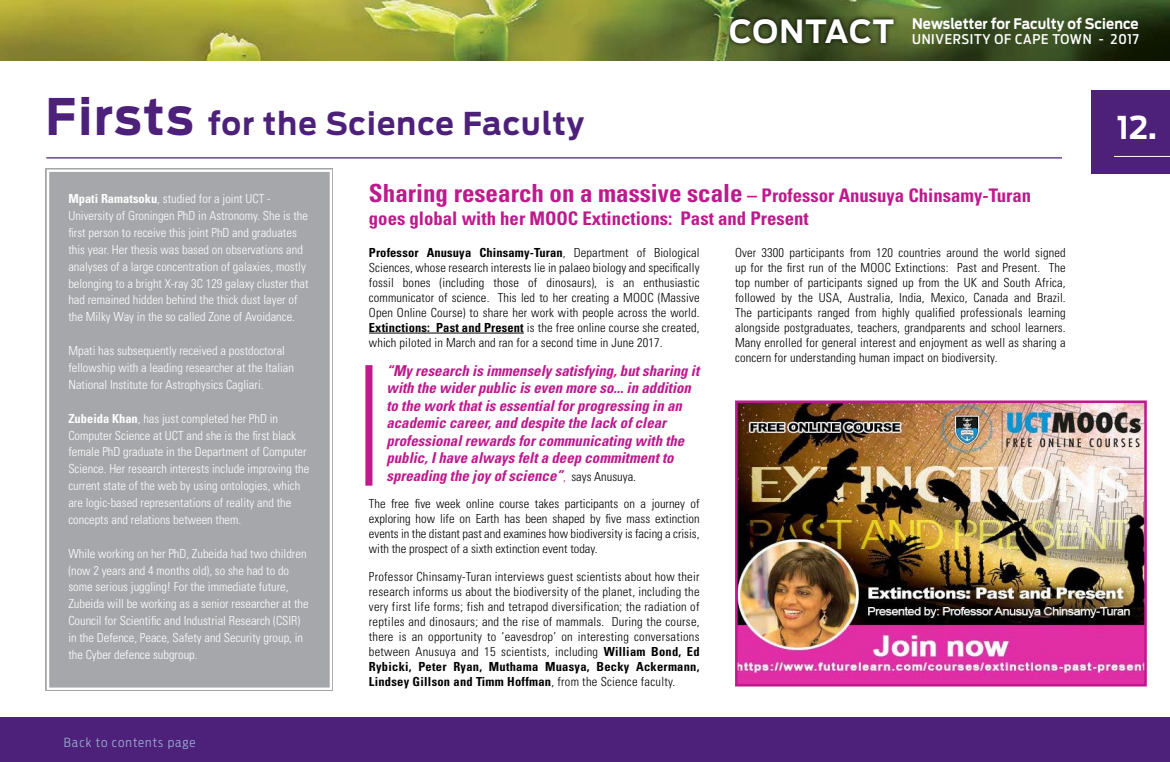
<style>
.page{position:relative;width:1170px;height:762px;background:#fff}
.page>*{position:absolute;margin:0;border:0;box-sizing:border-box;transform-origin:0 0}
.t1{font:700 31.25px "Antenna";letter-spacing:.035em;color:#4d207a;scale:.95 1}
.t2{font:700 31.25px "Antenna";color:#fff;scale:.95 1}
.t3{font:700 condensed 25px "Univers";color:#bd1a8d}
.t4{font:700 condensed 18.75px "Univers";color:#bd1a8d}
.t5{font:italic 700 condensed 15px/17.5px "Univers";color:#bd1a8d}
.t6{font:700 14.5px "Antenna";color:#fff;scale:.9 1}
.t7{font:500 13.38px "Antenna Cond";letter-spacing:.05em;color:#fff;scale:1.04 1}
.t8{font:300 condensed 12.5px/15px "Univers";letter-spacing:.01em;color:#000;text-align:justify}
.t9{font:300 condensed 12.5px/16.9px "Univers";color:#fff}
.t10{font:300 12.5px "Antenna Cond";letter-spacing:.08em;color:#96a7ce}
.s1{font-size:50px}
.s2{font-size:31.75px}
.s3{font-weight:700}
.s4{font-size:20px}
.s5{font-size:18.75px}
.s6{font-weight:300;font-style:normal;font-size:12.5px}
.s7{font-weight:300;font-style:normal;font-size:12.5px;color:#000}
</style>
<div class="page">
<div style="left:1090px;top:90px;width:79px;height:84px;background:#4d207a"></div>
<hr style="left:1113px;top:156px;width:56px;height:1px;background:#fff">
<div style="left:0;top:717px;width:1169px;height:45px;background:#4d207a"></div>
<div style="left:45px;top:168px;width:288px;height:523px;background:#a5a7aa"></div>
<div style="left:47px;top:170px;width:285px;height:520px;border:2px solid #fff"></div>
<img style="left:0;top:0;width:1169px;height:60px">
<hr style="left:46px;top:157px;width:1015px;height:1px;background:#4d207a">
<hr style="left:369px;top:333px;width:155px;height:1px;background:#000">
<svg style="left:725px;top:14px;width:173px;height:34px;background:#34401c"></svg>
<img style="left:739px;top:404px;width:403px;height:278px">
<div style="left:735px;top:400px;width:411px;height:286px;border:3px solid #bd1a8d"></div>
<div style="left:365px;top:365px;width:7px;height:121px;background:#bd1a8d"></div>
<h1 class="t1" style="left:46px;top:105px;width:568px"><span class="s1">Firsts</span> for the Science Faculty</h1>
<p class="t6" style="left:729px;top:15px;width:456px"><span class="s2">CONTACT</span> Newsletter for Faculty of Science</p>
<p class="t7" style="left:912px;top:32px;width:219px">UNIVERSITY OF CAPE TOWN - 2017</p>
<h1 class="t2" style="left:1116px;top:109px;width:44px">12.</h1>
<p class="t9" style="left:68px;top:190px;width:242px"><span class="s3">Mpati Ramatsoku</span>, studied for a joint UCT - University of Groningen PhD in Astronomy. She is the first person to receive this joint PhD and graduates this year. Her thesis was based on observations and analyses of a large concentration of galaxies, mostly belonging to a bright X-ray 3C 129 galaxy cluster that had remained hidden behind the thick dust layer of the Milky Way in the so called Zone of Avoidance.</p>
<p class="t9" style="left:68px;top:342px;width:227px">Mpati has subsequently received a postdoctoral fellowship with a leading researcher at the Italian<br>National Institute for Astrophysics Cagliari.</p>
<p class="t9" style="left:68px;top:410px;width:242px"><span class="s3">Zubeida Khan</span>, has just completed her PhD in Computer Science at UCT and she is the first black female PhD graduate in the Department of Computer Science. Her research interests include improving the current state of the web by using ontologies, which are logic-based representations of reality and the concepts and relations between them.</p>
<p class="t9" style="left:68px;top:545px;width:242px">While working on her PhD, Zubeida had two children (now 2 years and 4 months old), so she had to do some serious juggling! For the immediate future, Zubeida will be working as a senior researcher at the Council for Scientific and Industrial Research (CSIR) in the Defence, Peace, Safety and Security group, in the Cyber defence subgroup.</p>
<p class="t10" style="left:64px;top:735px;width:133px">Back to contents page</p>
<h2 class="t3" style="left:369px;top:178px;width:663px">Sharing research on a massive scale <span class="s4">–</span> <span class="s5">Professor Anusuya Chinsamy-Turan</span></h2>
<h3 class="t4" style="left:369px;top:207px;width:441px">goes global with her MOOC Extinctions: Past and Present</h3>
<p class="t8" style="left:369px;top:245px;width:332px"><span class="s3">Professor Anusuya Chinsamy-Turan</span>, Department of Biological Sciences, whose research interests lie in palaeo biology and specifically fossil bones (including those of dinosaurs), is an enthusiastic communicator of science. This led to her creating a MOOC (Massive Open Online Course) to share her work with people across the world.<br><span class="s3">Extinctions: Past and Present</span> is the free online course she created, which piloted in March and ran for a second time in June 2017.</p>
<p class="t5" style="left:386px;top:361px;width:314px">“My research is immensely satisfying, but sharing it with the wider public is even more so... in addition to the work that is essential for progressing in an academic career, and despite the lack of clear professional rewards for communicating with the public, I have always felt a deep commitment to spreading the joy of science”<span class="s6">,</span> <span class="s7">says Anusuya.</span></p>
<p class="t8" style="left:369px;top:496px;width:332px">The free five week online course takes participants on a journey of exploring how life on Earth has been shaped by five mass extinction events in the distant past and examines how biodiversity is facing a crisis, with the prospect of a sixth extinction event today.</p>
<p class="t8" style="left:369px;top:569px;width:332px">Professor Chinsamy-Turan interviews guest scientists about how their research informs us about the biodiversity of the planet, including the very first life forms; fish and tetrapod diversification; the radiation of reptiles and dinosaurs; and the rise of mammals. During the course, there is an opportunity to ‘eavesdrop’ on interesting conversations between Anusuya and 15 scientists, including <span class="s3">William Bond, Ed Rybicki, Peter Ryan, Muthama Muasya, Becky Ackermann, Lindsey Gillson and Timm Hoffman</span>, from the Science faculty.</p>
<p class="t8" style="left:735px;top:245px;width:332px">Over 3300 participants from 120 countries around the world signed up for the first run of the MOOC Extinctions: Past and Present. The top number of participants signed up from the UK and South Africa, followed by the USA, Australia, India, Mexico, Canada and Brazil.<br>The participants ranged from highly qualified professionals learning alongside postgraduates, teachers, grandparents and school learners.<br>Many enrolled for general interest and enjoyment as well as sharing a concern for understanding human impact on biodiversity.</p>
</div>
